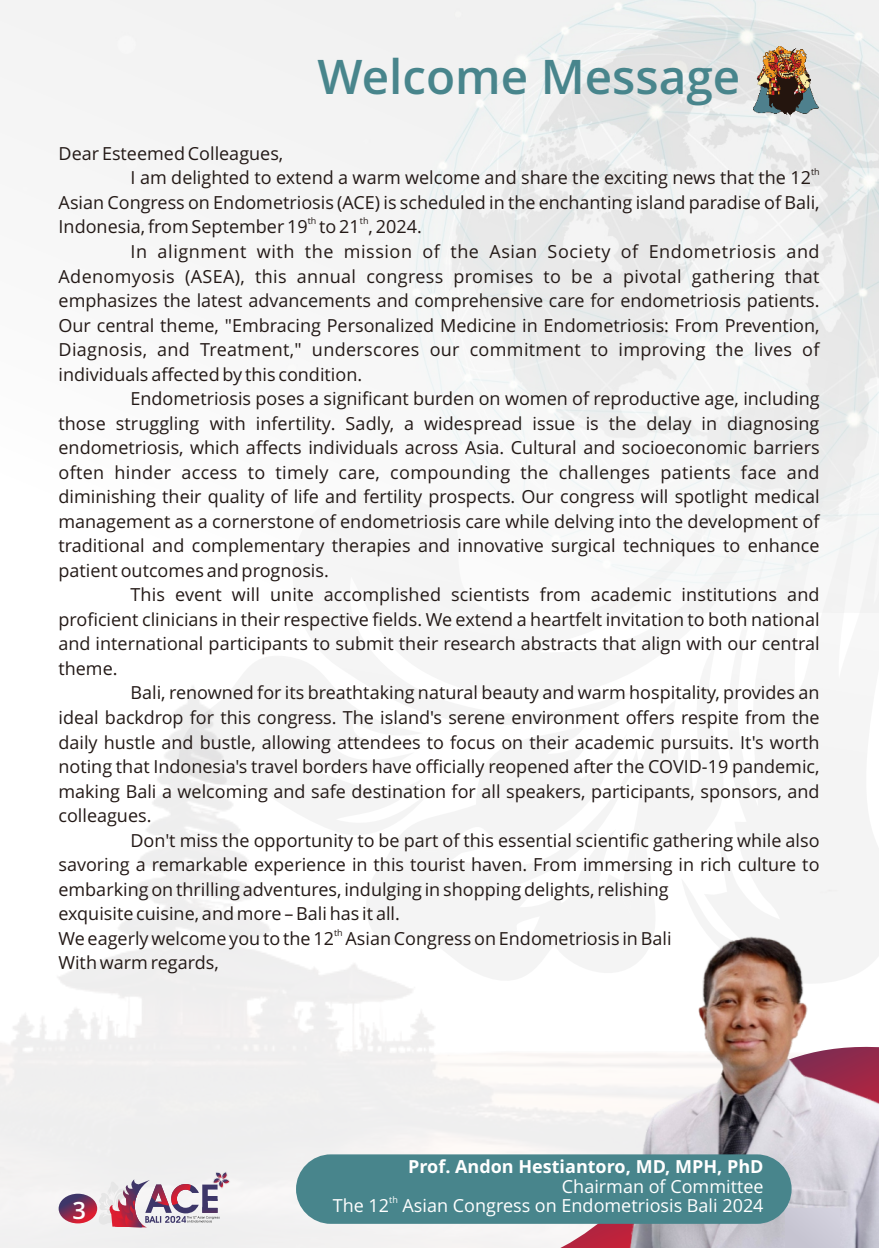
<style>
.page{position:relative;width:879px;height:1248px;background:#fff}
.page>*{position:absolute;margin:0;border:0;box-sizing:border-box;transform-origin:0 0}
.t1{font:600 47.6px "Open Sans";color:#48858c}
.t2{font:600 23.8px "Open Sans";color:#fff}
.t3{font:18px/24.6px "Open Sans";color:#231916}
.t4{font:18px "Open Sans";letter-spacing:.02em;color:#231916}
.t5{font:18px "Open Sans";letter-spacing:.03em;color:#231916}
.t6{font:18px "Open Sans";color:#fff}
.t7{font:700 18px "Open Sans";color:#fff}
.t8{font:9px "Open Sans";color:#231916}
.t9{font:9px "Open Sans";color:#fff}
</style>
<div class="page">
<img style="left:0;top:0;width:878px;height:288px">
<svg style="left:681px;top:215px;width:197px;height:398px;fill:#f2f2f2"></svg>
<svg style="left:308px;top:288px;width:478px;height:325px;fill:#f6f7f7"></svg>
<img style="left:0;top:656px;width:878px;height:591px">
<svg style="left:417px;top:974px;width:191px;height:273px"></svg>
<img style="left:608px;top:893px;width:270px;height:354px">
<div style="left:786px;top:1208px;width:54px;height:39px;background:#cbcad7"></div>
<img style="left:754px;top:47px;width:66px;height:70px">
<svg style="left:98px;top:1170px;width:142px;height:57px"></svg>
<svg style="left:59px;top:1193px;width:38px;height:30px"></svg>
<div style="left:296px;top:1154px;width:495px;height:69px;background:#48858c;border-radius:35px"></div>
<p class="t3" style="left:59px;top:143px;width:226px">Dear Esteemed Colleagues,</p>
<h1 class="t1" style="left:317px;top:58px;width:424px">Welcome Message</h1>
<p class="t8" style="left:811px;top:168px;width:10px">th</p>
<p class="t3" style="left:59px;top:167px;width:762px;text-indent:72px">I am delighted to extend a warm welcome and share the exciting news that the 12<br>Asian Congress on Endometriosis (ACE) is scheduled in the enchanting island paradise of Bali,</p>
<p class="t8" style="left:308px;top:217px;width:10px">th</p>
<p class="t8" style="left:360px;top:217px;width:10px">th</p>
<p class="t3" style="left:59px;top:216px;width:365px">Indonesia, from September 19 to 21 , 2024.</p>
<p class="t5" style="left:131px;top:244px;width:690px">In alignment with the mission of the Asian Society of Endometriosis and</p>
<p class="t4" style="left:59px;top:269px;width:762px">Adenomyosis (ASEA), this annual congress promises to be a pivotal gathering that</p>
<p class="t3" style="left:59px;top:290px;width:762px">emphasizes the latest advancements and comprehensive care for endometriosis patients.</p>
<p class="t3" style="left:59px;top:314px;width:762px">Our central theme, "Embracing Personalized Medicine in Endometriosis: From Prevention,</p>
<p class="t4" style="left:59px;top:342px;width:762px">Diagnosis, and Treatment," underscores our commitment to improving the lives of</p>
<p class="t3" style="left:59px;top:363px;width:305px">individuals affected by this condition.</p>
<p class="t3" style="left:131px;top:388px;width:690px">Endometriosis poses a significant burden on women of reproductive age, including</p>
<p class="t3" style="left:59px;top:412px;width:762px">those struggling with infertility. Sadly, a widespread issue is the delay in diagnosing</p>
<p class="t3" style="left:59px;top:437px;width:762px">endometriosis, which affects individuals across Asia. Cultural and socioeconomic barriers</p>
<p class="t4" style="left:59px;top:465px;width:762px">often hinder access to timely care, compounding the challenges patients face and</p>
<p class="t3" style="left:58px;top:486px;width:762px">diminishing their quality of life and fertility prospects. Our congress will spotlight medical</p>
<p class="t3" style="left:58px;top:510px;width:762px">management as a cornerstone of endometriosis care while delving into the development of</p>
<p class="t3" style="left:58px;top:535px;width:762px">traditional and complementary therapies and innovative surgical techniques to enhance</p>
<p class="t3" style="left:58px;top:559px;width:272px">patient outcomes and prognosis.</p>
<p class="t3" style="left:130px;top:584px;width:690px">This event will unite accomplished scientists from academic institutions and</p>
<p class="t3" style="left:58px;top:609px;width:762px">proficient clinicians in their respective fields. We extend a heartfelt invitation to both national</p>
<p class="t3" style="left:58px;top:633px;width:762px">and international participants to submit their research abstracts that align with our central</p>
<p class="t3" style="left:58px;top:658px;width:61px">theme.</p>
<p class="t3" style="left:130px;top:682px;width:690px">Bali, renowned for its breathtaking natural beauty and warm hospitality, provides an</p>
<p class="t3" style="left:58px;top:707px;width:762px">ideal backdrop for this congress. The island's serene environment offers respite from the</p>
<p class="t3" style="left:58px;top:731px;width:762px">daily hustle and bustle, allowing attendees to focus on their academic pursuits. It's worth</p>
<p class="t3" style="left:58px;top:756px;width:762px">noting that Indonesia's travel borders have officially reopened after the COVID-19 pandemic,</p>
<p class="t3" style="left:58px;top:780px;width:762px">making Bali a welcoming and safe destination for all speakers, participants, sponsors, and</p>
<p class="t3" style="left:58px;top:805px;width:95px">colleagues.</p>
<p class="t3" style="left:130px;top:829px;width:690px">Don't miss the opportunity to be part of this essential scientific gathering while also</p>
<p class="t3" style="left:58px;top:854px;width:762px">savoring a remarkable experience in this tourist haven. From immersing in rich culture to</p>
<p class="t3" style="left:58px;top:878px;width:612px">embarking on thrilling adventures, indulging in shopping delights, relishing</p>
<p class="t3" style="left:58px;top:903px;width:343px">exquisite cuisine, and more – Bali has it all.</p>
<p class="t8" style="left:334px;top:928px;width:10px">th</p>
<p class="t3" style="left:58px;top:927px;width:615px">We eagerly welcome you to the 12 Asian Congress on Endometriosis in Bali<br>With warm regards,</p>
<h2 class="t2" style="left:72px;top:1200px;width:15px">3</h2>
<p class="t7" style="left:408px;top:1159px;width:357px">Prof. Andon Hestiantoro, MD, MPH, PhD</p>
<p class="t6" style="left:562px;top:1178px;width:203px">Chairman of Committee</p>
<p class="t9" style="left:389px;top:1196px;width:10px">th</p>
<p class="t6" style="left:333px;top:1198px;width:432px">The 12 Asian Congress on Endometriosis Bali 2024</p>
</div>
